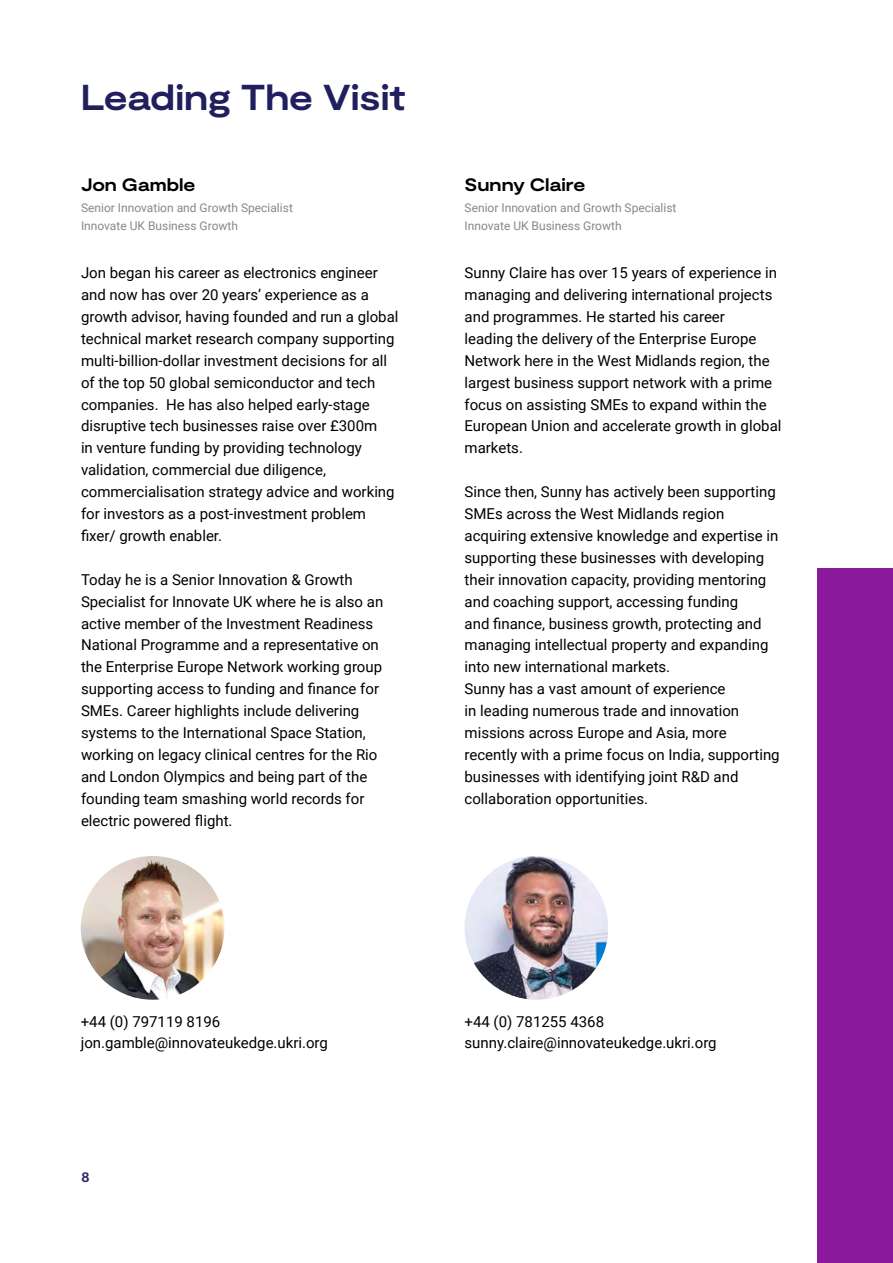
<style>
.page{position:relative;width:893px;height:1263px;background:#fff}
.page>*{position:absolute;margin:0;border:0;box-sizing:border-box;transform-origin:0 0}
.t1{font:700 expanded 36px "Moderat";letter-spacing:-.005em;color:#211f5e}
.t2{font:700 expanded 18px "Moderat";color:#000}
.t3{font:15px/21.9px "Roboto";color:#000}
.t4{font:700 15px "Moderat";color:#2e2d62}
.t5{font:12px/18px "Roboto";color:#878787}
</style>
<div class="page">
<img style="left:465px;top:856px;width:143px;height:144px">
<img style="left:81px;top:856px;width:143px;height:144px;border-radius:72px">
<div style="left:818px;top:569px;width:75px;height:694px;background:#8a1a9b"></div>
<h1 class="t1" style="left:81px;top:76px;width:326px">Leading The Visit</h1>
<p class="t2" style="left:81px;top:174px;width:116px">Jon Gamble</p>
<p class="t5" style="left:81px;top:198px;width:213px">Senior Innovation and Growth Specialist<br>Innovate UK Business Growth</p>
<p class="t3" style="left:81px;top:261px;width:319px">Jon began his career as electronics engineer and now has over 20 years’ experience as a growth advisor, having founded and run a global technical market research company supporting multi-billion-dollar investment decisions for all of the top 50 global semiconductor and tech companies. He has also helped early-stage disruptive tech businesses raise over £300m<br>in venture funding by providing technology validation, commercial due diligence, commercialisation strategy advice and working for investors as a post-investment problem fixer/ growth enabler.</p>
<p class="t3" style="left:81px;top:568px;width:304px">Today he is a Senior Innovation &amp; Growth Specialist for Innovate UK where he is also an active member of the Investment Readiness National Programme and a representative on the Enterprise Europe Network working group supporting access to funding and finance for SMEs. Career highlights include delivering systems to the International Space Station, working on legacy clinical centres for the Rio and London Olympics and being part of the founding team smashing world records for electric powered flight.</p>
<p class="t2" style="left:465px;top:174px;width:122px">Sunny Claire</p>
<p class="t5" style="left:465px;top:198px;width:213px">Senior Innovation and Growth Specialist<br>Innovate UK Business Growth</p>
<p class="t3" style="left:465px;top:261px;width:318px">Sunny Claire has over 15 years of experience in managing and delivering international projects and programmes. He started his career<br>leading the delivery of the Enterprise Europe Network here in the West Midlands region, the largest business support network with a prime focus on assisting SMEs to expand within the European Union and accelerate growth in global markets.</p>
<p class="t3" style="left:465px;top:480px;width:317px">Since then, Sunny has actively been supporting SMEs across the West Midlands region acquiring extensive knowledge and expertise in supporting these businesses with developing their innovation capacity, providing mentoring and coaching support, accessing funding<br>and finance, business growth, protecting and managing intellectual property and expanding into new international markets.<br>Sunny has a vast amount of experience<br>in leading numerous trade and innovation missions across Europe and Asia, more recently with a prime focus on India, supporting businesses with identifying joint R&amp;D and collaboration opportunities.</p>
<p class="t3" style="left:81px;top:1011px;width:249px;line-height:21px">+44 (0) 797119 8196 jon.gamble@innovateukedge.ukri.org</p>
<p class="t4" style="left:81px;top:1168px;width:10px">8</p>
<p class="t3" style="left:465px;top:1011px;width:254px;line-height:21px">+44 (0) 781255 4368 sunny.claire@innovateukedge.ukri.org</p>
</div>
